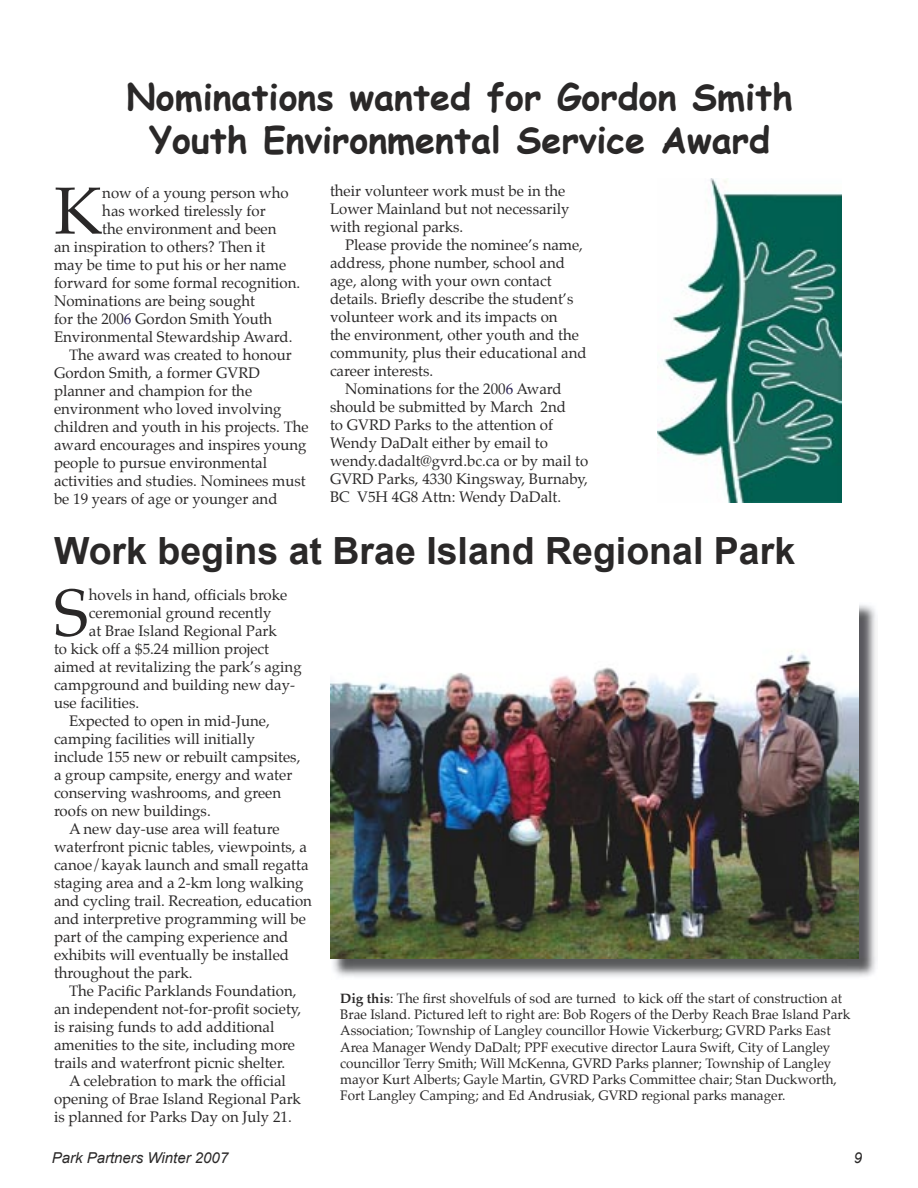
<style>
.page{position:relative;width:918px;height:1188px;background:#fff}
.page>*{position:absolute;margin:0;border:0;box-sizing:border-box;transform-origin:0 0}
.t1{font:66.6px "Palatino";color:#2a2828}
.t2{font:700 37.5px "Arial";color:#2a2828}
.t3{font:700 36px/43.2px "Comic Sans MS";color:#2a2828;text-align:center}
.t4{font:15px/18px "Palatino";color:#2a2828}
.t5{font:italic 15px "Arial";color:#2a2828}
.t6{font:13.5px/16.2px "Palatino";color:#2a2828}
.s1{color:#291f54}
.s2{font-weight:700}
</style>
<div class="page">
<img style="left:332px;top:605px;width:544px;height:372px">
<img style="left:330px;top:605px;width:528px;height:353px">
<img style="left:657px;top:178px;width:185px;height:324px">
<h3 class="t3" style="left:127px;top:74px;width:668px">Nominations wanted for Gordon Smith<br>Youth Environmental Service Award</h3>
<p class="t4" style="left:330px;top:183px;width:241px">their volunteer work must be in the<br>Lower Mainland but not necessarily with regional parks.</p>
<p class="t4" style="left:345px;top:237px;width:240px">Please provide the nominee’s name,</p>
<p class="t4" style="left:330px;top:255px;width:236px">address, phone number, school and</p>
<p class="t4" style="left:330px;top:273px;width:223px">age, along with your own contact</p>
<p class="t4" style="left:330px;top:291px;width:245px">details. Briefly describe the student’s</p>
<p class="t4" style="left:330px;top:309px;width:229px">volunteer work and its impacts on</p>
<p class="t4" style="left:330px;top:327px;width:251px">the environment, other youth and the</p>
<p class="t4" style="left:330px;top:345px;width:258px">community, plus their educational and</p>
<p class="t4" style="left:330px;top:363px;width:105px">career interests.</p>
<p class="t4" style="left:345px;top:381px;width:218px">Nominations for the 200<span class="s1">6</span> Award</p>
<p class="t4" style="left:330px;top:399px;width:238px">should be submitted by March 2nd</p>
<p class="t4" style="left:330px;top:417px;width:225px">to GVRD Parks to the attention of</p>
<p class="t4" style="left:330px;top:435px;width:219px">Wendy DaDalt either by email to</p>
<p class="t4" style="left:330px;top:453px;width:260px">wendy.dadalt@gvrd.bc.ca or by mail to</p>
<p class="t4" style="left:330px;top:471px;width:260px">GVRD Parks, 4330 Kingsway, Burnaby,</p>
<p class="t4" style="left:330px;top:489px;width:233px">BC V5H 4G8 Attn: Wendy DaDalt.</p>
<h2 class="t2" style="left:54px;top:529px;width:743px">Work begins at Brae Island Regional Park</h2>
<h1 class="t1" style="left:54px;top:167px;width:50px">K</h1>
<p class="t4" style="left:102px;top:185px;width:188px">now of a young person who</p>
<p class="t4" style="left:102px;top:203px;width:165px">has worked tirelessly for</p>
<p class="t4" style="left:102px;top:221px;width:176px">the environment and been</p>
<p class="t4" style="left:54px;top:239px;width:213px">an inspiration to others? Then it</p>
<p class="t4" style="left:54px;top:257px;width:234px">may be time to put his or her name</p>
<p class="t4" style="left:54px;top:275px;width:248px">forward for some formal recognition.</p>
<p class="t4" style="left:54px;top:293px;width:203px">Nominations are being sought</p>
<p class="t4" style="left:54px;top:311px;width:220px">for the 200<span class="s1">6</span> Gordon Smith Youth</p>
<p class="t4" style="left:54px;top:329px;width:240px">Environmental Stewardship Award.</p>
<p class="t4" style="left:69px;top:347px;width:224px">The award was created to honour</p>
<p class="t4" style="left:54px;top:365px;width:208px">Gordon Smith, a former GVRD</p>
<p class="t4" style="left:54px;top:383px;width:200px">planner and champion for the</p>
<p class="t4" style="left:54px;top:401px;width:229px">environment who loved involving</p>
<p class="t4" style="left:54px;top:419px;width:256px">children and youth in his projects. The</p>
<p class="t4" style="left:54px;top:437px;width:254px">award encourages and inspires young</p>
<p class="t4" style="left:54px;top:455px;width:215px">people to pursue environmental</p>
<p class="t4" style="left:54px;top:473px;width:253px">activities and studies. Nominees must</p>
<p class="t4" style="left:54px;top:491px;width:225px">be 19 years of age or younger and</p>
<h1 class="t1" style="left:54px;top:569px;width:36px">S</h1>
<p class="t4" style="left:89px;top:587px;width:200px">hovels in hand, officials broke</p>
<p class="t4" style="left:89px;top:605px;width:184px">ceremonial ground recently</p>
<p class="t4" style="left:89px;top:623px;width:189px">at Brae Island Regional Park</p>
<p class="t4" style="left:54px;top:641px;width:217px">to kick off a $5.24 million project</p>
<p class="t4" style="left:54px;top:659px;width:249px">aimed at revitalizing the park’s aging</p>
<p class="t4" style="left:54px;top:677px;width:243px">campground and building new day-</p>
<p class="t4" style="left:54px;top:695px;width:87px">use facilities.</p>
<p class="t4" style="left:69px;top:713px;width:202px">Expected to open in mid-June,</p>
<p class="t4" style="left:54px;top:731px;width:203px">camping facilities will initially</p>
<p class="t4" style="left:54px;top:749px;width:248px">include 155 new or rebuilt campsites,</p>
<p class="t4" style="left:54px;top:767px;width:240px">a group campsite, energy and water</p>
<p class="t4" style="left:54px;top:785px;width:229px">conserving washrooms, and green</p>
<p class="t4" style="left:54px;top:803px;width:158px">roofs on new buildings.</p>
<p class="t4" style="left:69px;top:821px;width:212px">A new day-use area will feature</p>
<p class="t4" style="left:54px;top:839px;width:254px">waterfront picnic tables, viewpoints, a</p>
<p class="t4" style="left:54px;top:857px;width:256px">canoe/kayak launch and small regatta</p>
<p class="t4" style="left:54px;top:875px;width:251px">staging area and a 2-km long walking</p>
<p class="t4" style="left:54px;top:893px;width:259px">and cycling trail. Recreation, education</p>
<p class="t4" style="left:54px;top:911px;width:253px">and interpretive programming will be</p>
<p class="t4" style="left:54px;top:929px;width:236px">part of the camping experience and</p>
<p class="t4" style="left:54px;top:947px;width:237px">exhibits will eventually be installed</p>
<p class="t4" style="left:54px;top:965px;width:140px">throughout the park.</p>
<p class="t4" style="left:69px;top:983px;width:229px">The Pacific Parklands Foundation,</p>
<p class="t4" style="left:54px;top:1001px;width:249px">an independent not-for-profit society,</p>
<p class="t4" style="left:54px;top:1019px;width:222px">is raising funds to add additional</p>
<p class="t4" style="left:54px;top:1037px;width:243px">amenities to the site, including more</p>
<p class="t4" style="left:54px;top:1055px;width:233px">trails and waterfront picnic shelter.</p>
<p class="t4" style="left:69px;top:1073px;width:218px">A celebration to mark the official</p>
<p class="t4" style="left:54px;top:1091px;width:248px">opening of Brae Island Regional Park</p>
<p class="t4" style="left:54px;top:1109px;width:239px">is planned for Parks Day on July 21.</p>
<p class="t6" style="left:340px;top:991px;width:512px"><span class="s2">Dig this</span>: The first shovelfuls of sod are turned to kick off the start of construction at Brae Island. Pictured left to right are: Bob Rogers of the Derby Reach Brae Island Park Association; Township of Langley councillor Howie Vickerburg; GVRD Parks East Area Manager Wendy DaDalt; PPF executive director Laura Swift, City of Langley councillor Terry Smith; Will McKenna, GVRD Parks planner; Township of Langley mayor Kurt Alberts; Gayle Martin, GVRD Parks Committee chair; Stan Duckworth, Fort Langley Camping; and Ed Andrusiak, GVRD regional parks manager.</p>
<p class="t5" style="left:52px;top:1149px;width:178px">Park Partners Winter 2007</p>
<p class="t5" style="left:854px;top:1149px;width:10px">9</p>
</div>
